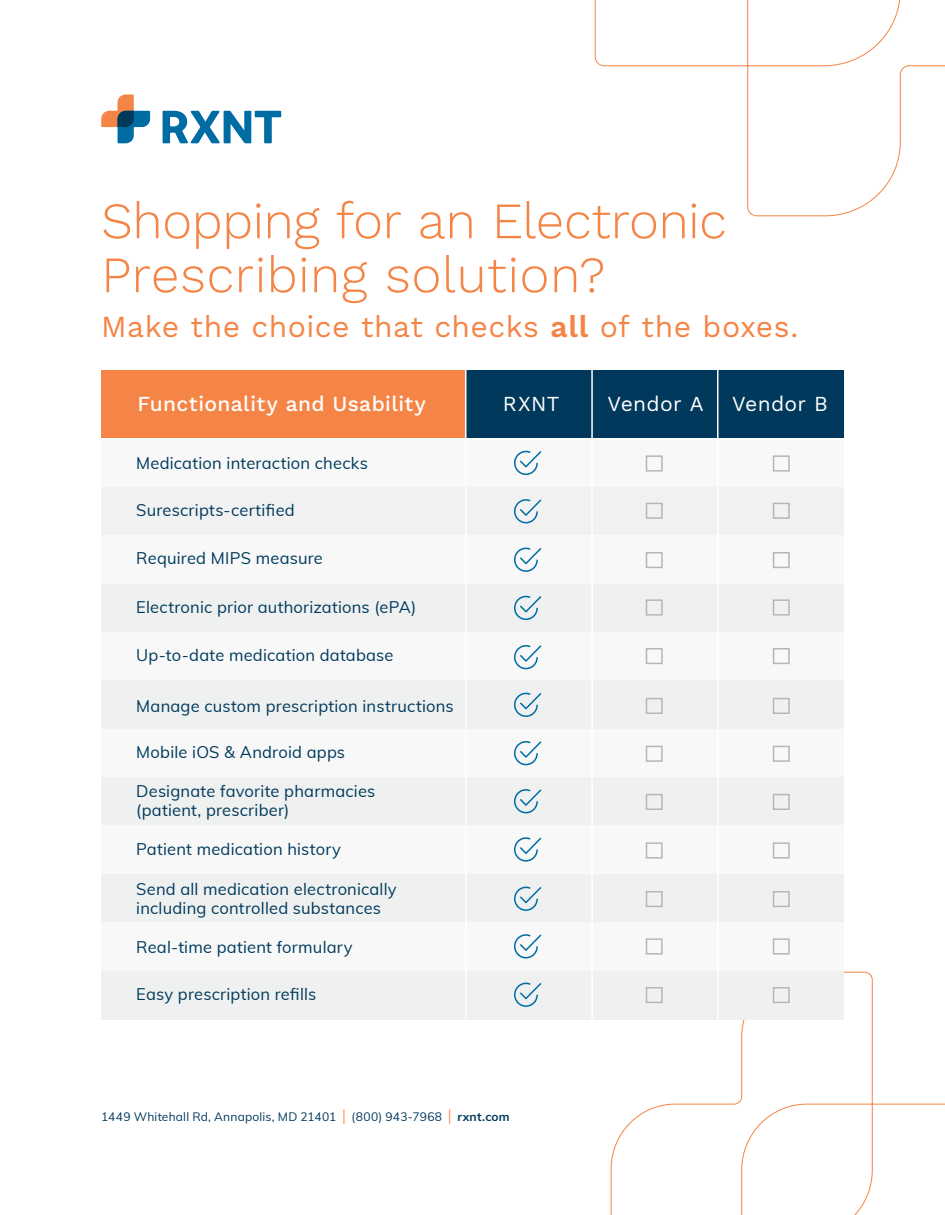
<style>
.page{position:relative;width:945px;height:1215px;background:#fff}
.page>*{position:absolute;margin:0;border:0;box-sizing:border-box;transform-origin:0 0}
.t1{font:300 51px/54px "Work Sans";color:#f58546}
.t2{font:30px "Work Sans";letter-spacing:.015em;color:#f58546}
.t3{font:500 21px "Work Sans";letter-spacing:.02em;color:#fff}
.t4{font:21px "Work Sans";letter-spacing:.015em;color:#fff}
.Body_Copy{font:16.5px/19.5px "Muli";letter-spacing:.01em;color:#00395c}
.t5{font:12px "Muli";letter-spacing:.015em;color:#00395c}
.s1{font-weight:600}
.s2{font-size:16.2px;color:#f58546}
.s3{font-weight:700}
</style>
<div class="page">
<svg style="left:611px;top:972px;width:334px;height:243px"></svg>
<svg style="left:595px;top:0;width:350px;height:216px"></svg>
<svg style="left:163px;top:111px;width:118px;height:32px"></svg>
<svg style="left:101px;top:94px;width:49px;height:49px"></svg>
<div style="left:465px;top:371px;width:379px;height:67px;background:#00395c"></div>
<hr style="left:591px;top:368px;width:2px;height:75px;background:#fff">
<hr style="left:717px;top:367px;width:1px;height:74px;background:#fff">
<div style="left:101px;top:371px;width:365px;height:67px;background:#f58546"></div>
<hr style="left:465px;top:364px;width:1px;height:74px;background:#fff">
<div style="left:101px;top:439px;width:743px;height:48px;background:#f7f8f7"></div>
<div style="left:101px;top:487px;width:743px;height:49px;background:#f0f1f0"></div>
<div style="left:101px;top:536px;width:743px;height:48px;background:#f7f8f7"></div>
<div style="left:101px;top:584px;width:743px;height:48px;background:#eff1f0"></div>
<div style="left:101px;top:632px;width:743px;height:49px;background:#f7f8f7"></div>
<div style="left:101px;top:681px;width:743px;height:48px;background:#eff1f0"></div>
<div style="left:101px;top:729px;width:743px;height:48px;background:#f7f8f7"></div>
<div style="left:101px;top:777px;width:743px;height:49px;background:#eff1f0"></div>
<div style="left:101px;top:826px;width:743px;height:48px;background:#f7f8f7"></div>
<div style="left:101px;top:874px;width:743px;height:48px;background:#eff1f0"></div>
<div style="left:101px;top:922px;width:743px;height:49px;background:#f7f8f7"></div>
<div style="left:101px;top:971px;width:743px;height:48px;background:#eff1f0"></div>
<hr style="left:591px;top:439px;width:2px;height:580px;background:#fff">
<hr style="left:717px;top:439px;width:1px;height:580px;background:#fff">
<hr style="left:465px;top:439px;width:1px;height:580px;background:#fff">
<svg style="left:514px;top:451px;width:27px;height:24px"></svg>
<svg style="left:514px;top:499px;width:27px;height:24px"></svg>
<svg style="left:514px;top:548px;width:27px;height:24px"></svg>
<svg style="left:514px;top:596px;width:27px;height:24px"></svg>
<svg style="left:514px;top:645px;width:27px;height:24px"></svg>
<svg style="left:514px;top:693px;width:27px;height:24px"></svg>
<svg style="left:514px;top:741px;width:27px;height:24px"></svg>
<svg style="left:514px;top:789px;width:27px;height:24px"></svg>
<svg style="left:514px;top:837px;width:27px;height:25px"></svg>
<svg style="left:514px;top:887px;width:27px;height:24px"></svg>
<svg style="left:514px;top:934px;width:27px;height:25px"></svg>
<svg style="left:514px;top:983px;width:27px;height:24px"></svg>
<hr style="left:101px;top:438px;width:749px;height:2px;background:#fff">
<div style="left:646px;top:455px;width:17px;height:17px;border:2px solid #b5b6b8"></div>
<div style="left:773px;top:455px;width:17px;height:17px;border:2px solid #b5b6b8"></div>
<div style="left:646px;top:503px;width:17px;height:16px;border:2px solid #b5b6b8"></div>
<div style="left:773px;top:503px;width:17px;height:16px;border:2px solid #b5b6b8"></div>
<div style="left:646px;top:552px;width:17px;height:16px;border:2px solid #b5b6b8"></div>
<div style="left:773px;top:552px;width:17px;height:16px;border:2px solid #b5b6b8"></div>
<div style="left:646px;top:599px;width:17px;height:17px;border:2px solid #b5b6b8"></div>
<div style="left:773px;top:599px;width:17px;height:17px;border:2px solid #b5b6b8"></div>
<div style="left:646px;top:648px;width:17px;height:16px;border:2px solid #b5b6b8"></div>
<div style="left:773px;top:648px;width:17px;height:16px;border:2px solid #b5b6b8"></div>
<div style="left:646px;top:698px;width:17px;height:16px;border:2px solid #b5b6b8"></div>
<div style="left:773px;top:698px;width:17px;height:16px;border:2px solid #b5b6b8"></div>
<div style="left:646px;top:746px;width:17px;height:16px;border:2px solid #b5b6b8"></div>
<div style="left:773px;top:746px;width:17px;height:16px;border:2px solid #b5b6b8"></div>
<div style="left:646px;top:794px;width:17px;height:16px;border:2px solid #b5b6b8"></div>
<div style="left:773px;top:794px;width:17px;height:16px;border:2px solid #b5b6b8"></div>
<div style="left:646px;top:842px;width:17px;height:17px;border:2px solid #b5b6b8"></div>
<div style="left:773px;top:842px;width:17px;height:17px;border:2px solid #b5b6b8"></div>
<div style="left:646px;top:891px;width:17px;height:16px;border:2px solid #b5b6b8"></div>
<div style="left:773px;top:891px;width:17px;height:16px;border:2px solid #b5b6b8"></div>
<div style="left:646px;top:938px;width:17px;height:17px;border:2px solid #b5b6b8"></div>
<div style="left:773px;top:938px;width:17px;height:17px;border:2px solid #b5b6b8"></div>
<div style="left:646px;top:987px;width:17px;height:16px;border:2px solid #b5b6b8"></div>
<div style="left:773px;top:987px;width:17px;height:16px;border:2px solid #b5b6b8"></div>
<p class="t1" style="left:101px;top:196px;width:627px">Shopping for an Electronic<br>Prescribing solution?</p>
<p class="t2" style="left:101px;top:309px;width:699px">Make the choice that checks <span class="s1">all</span> of the boxes.</p>
<p class="t3" style="left:137px;top:391px;width:290px">Functionality and Usability</p>
<p class="t4" style="left:503px;top:391px;width:58px">RXNT</p>
<p class="t4" style="left:608px;top:391px;width:98px">Vendor A</p>
<p class="t4" style="left:732px;top:391px;width:97px">Vendor B</p>
<p class="Body_Copy" style="left:136px;top:453px;width:233px">Medication interaction checks</p>
<p class="Body_Copy" style="left:136px;top:500px;width:160px">Surescripts-certified</p>
<p class="Body_Copy" style="left:136px;top:548px;width:188px">Required MIPS measure</p>
<p class="Body_Copy" style="left:136px;top:596px;width:282px">Electronic prior authorizations (ePA)</p>
<p class="Body_Copy" style="left:136px;top:645px;width:259px">Up-to-date medication database</p>
<p class="Body_Copy" style="left:136px;top:695px;width:319px">Manage custom prescription instructions</p>
<p class="Body_Copy" style="left:136px;top:742px;width:210px">Mobile iOS &amp; Android apps</p>
<p class="Body_Copy" style="left:136px;top:781px;width:241px">Designate favorite pharmacies (patient, prescriber)</p>
<p class="Body_Copy" style="left:136px;top:839px;width:206px">Patient medication history</p>
<p class="Body_Copy" style="left:136px;top:878px;width:262px">Send all medication electronically including controlled substances</p>
<p class="Body_Copy" style="left:136px;top:936px;width:218px">Real-time patient formulary</p>
<p class="Body_Copy" style="left:136px;top:984px;width:182px">Easy prescription refills</p>
<p class="t5" style="left:101px;top:1107px;width:410px">1449 Whitehall Rd, Annapolis, MD 21401 <span class="s2">|</span> (800) 943-7968 <span class="s2">|</span> <span class="s3">rxnt.com</span></p>
</div>
